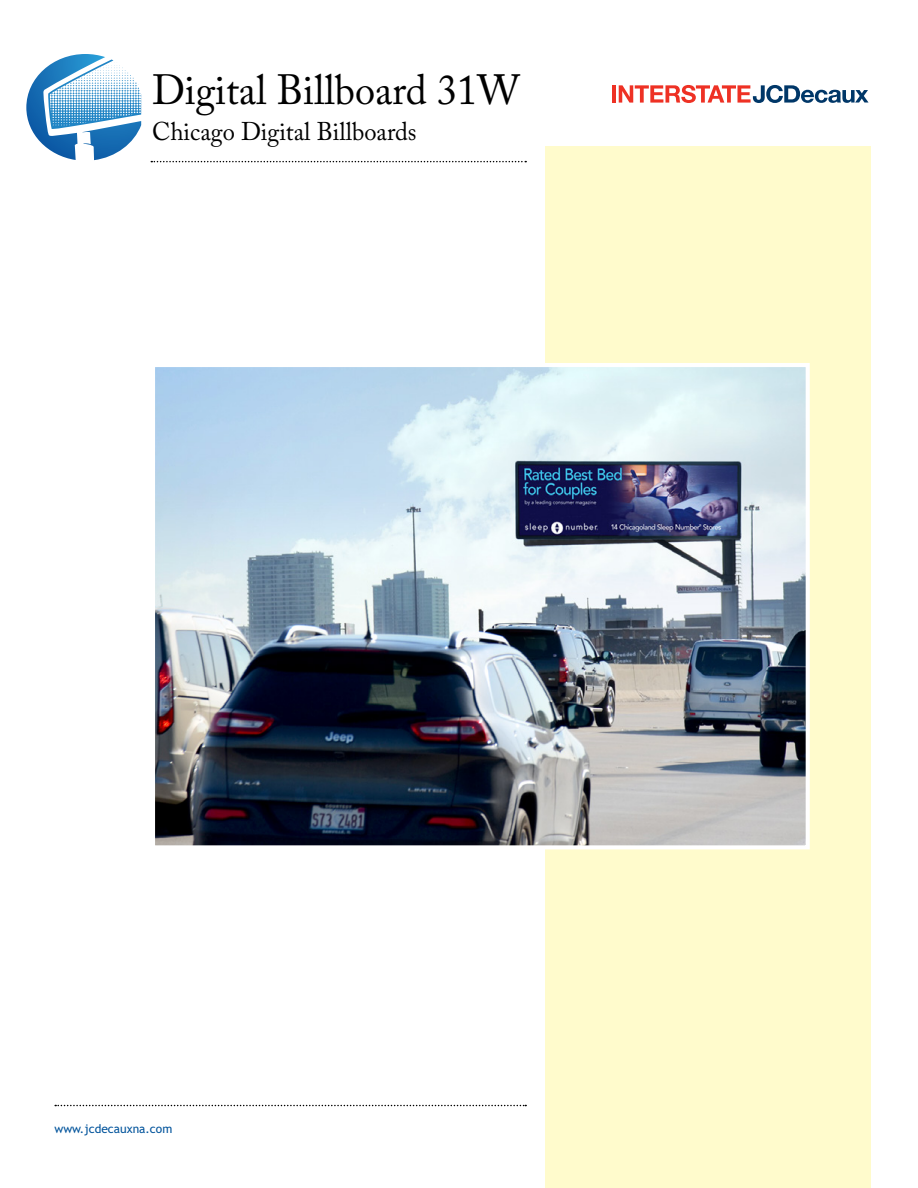
<style>
.page{position:relative;width:918px;height:1188px;background:#fff}
.page>*{position:absolute;margin:0;border:0;box-sizing:border-box;transform-origin:0 0}
.t1{font:42px "Adobe Caslon Pro";color:#000;scale:.96 1}
.t2{font:25.5px "Adobe Caslon Pro";color:#000;scale:.96 1}
.t3{font:12px "Trebuchet";color:#00539b}
</style>
<div class="page">
<div style="left:545px;top:147px;width:325px;height:1041px;background:#fffbcc"></div>
<svg style="left:151px;top:161px;width:375px;height:1px"></svg>
<svg style="left:55px;top:1105px;width:471px;height:1px"></svg>
<svg style="left:26px;top:54px;width:116px;height:106px"></svg>
<hr style="left:612px;top:85px;width:4px;height:18px;background:#ee3124">
<svg style="left:619px;top:85px;width:250px;height:18px"></svg>
<img style="left:156px;top:368px;width:649px;height:476px">
<div style="left:151px;top:363px;width:659px;height:486px;border:4px solid #fff"></div>
<h1 class="t1" style="left:152px;top:65px;width:384px">Digital Billboard 31W</h1>
<p class="t2" style="left:152px;top:116px;width:277px">Chicago Digital Billboards</p>
<p class="t3" style="left:54px;top:1121px;width:119px">www.jcdecauxna.com</p>
</div>
